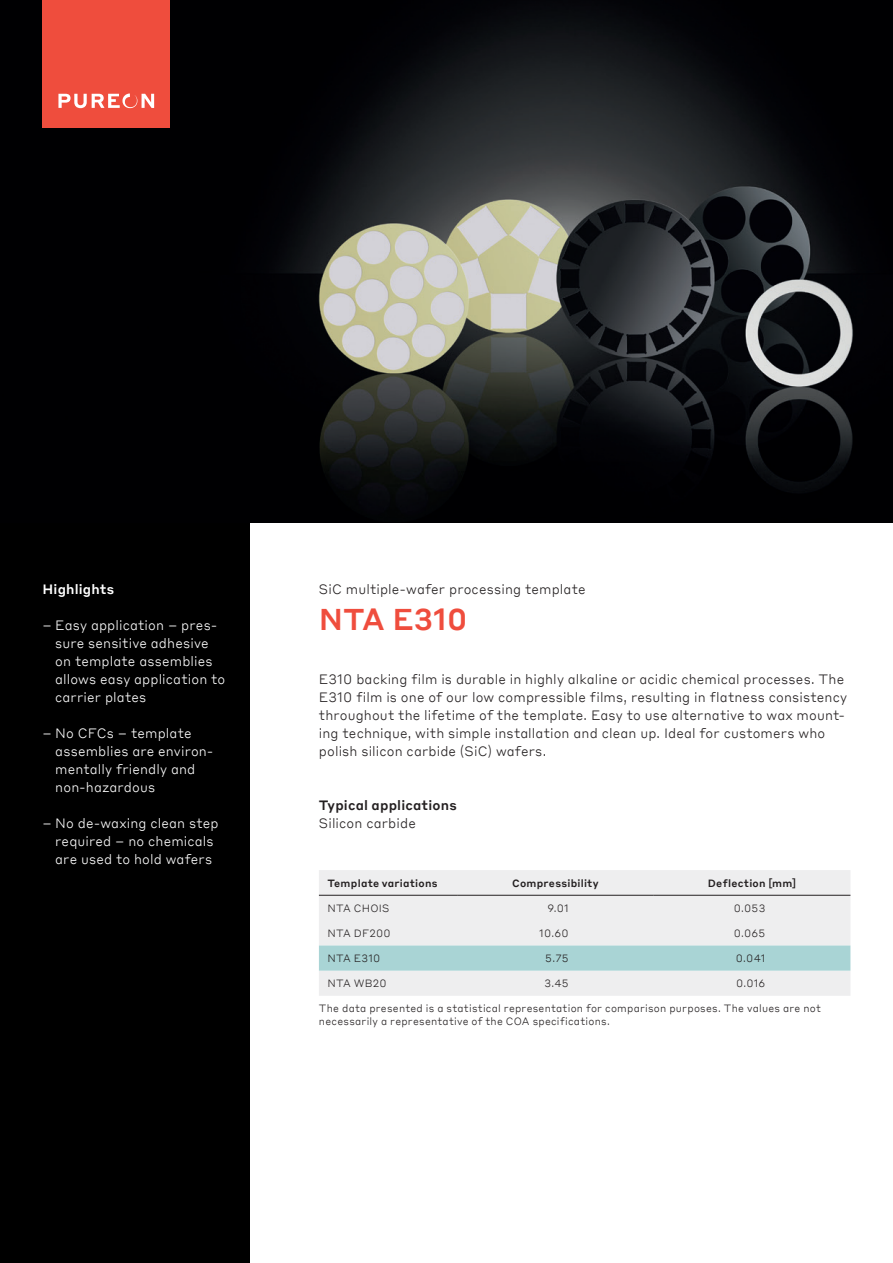
<style>
.page{position:relative;width:893px;height:1263px;background:#fff}
.page>*{position:absolute;margin:0;border:0;box-sizing:border-box;transform-origin:0 0}
._20_24_Titel_rot{font:500 30px "Styrene BTT";letter-spacing:-.01em;color:#ef4d3d}
._9_12_Text{font:300 13.5px/18px "Styrene BTT";letter-spacing:.01em;color:#231f20}
.t1{font:300 13.5px/18px "Styrene BTT";letter-spacing:.01em;color:#fff}
._9_12_Titel{font:500 13.5px "Styrene BTT";letter-spacing:.01em;color:#231f20}
._9_12_Titel-2{font:500 13.5px "Styrene BTT";letter-spacing:.01em;color:#fff}
._7_8_4_Text{font:300 10.5px/12.6px "Styrene BTT";letter-spacing:.02em;color:#231f20}
._7_8_4_Titel{font:500 10.5px "Styrene BTT";letter-spacing:.02em;color:#231f20}
</style>
<div class="page">
<div style="left:0;top:0;width:250px;height:1263px;background:#000"></div>
<img style="left:42px;top:0;width:851px;height:522px">
<div style="left:43px;top:0;width:127px;height:128px;background:#ef4d3d"></div>
<svg style="left:58px;top:94px;width:96px;height:14px"></svg>
<div style="left:319px;top:870px;width:531px;height:126px;background:#eeeeef"></div>
<svg style="left:319px;top:945px;width:531px;height:26px;background:#abd5d6"></svg>
<hr style="left:319px;top:895px;width:138px;height:1px;background:#231f20">
<hr style="left:457px;top:895px;width:197px;height:1px;background:#231f20">
<hr style="left:654px;top:895px;width:196px;height:1px;background:#231f20">
<p class="_9_12_Titel-2" style="left:43px;top:578px;width:73px">Highlights</p>
<p class="t1" style="left:55px;top:615px;width:172px;text-indent:-13px">– Easy application – pres&shy;sure sensitive adhesive on template assemblies allows easy application to carrier plates</p>
<p class="t1" style="left:55px;top:723px;width:160px;text-indent:-13px">– No CFCs – template assemblies are environ&shy;mentally friendly and non-hazardous</p>
<p class="t1" style="left:43px;top:813px;width:178px;text-align:center">– No de-waxing clean step required – no chemicals are used to hold wafers</p>
<p class="_9_12_Text" style="left:319px;top:579px;width:268px">SiC multiple-wafer processing template</p>
<p class="_20_24_Titel_rot" style="left:319px;top:594px;width:150px">NTA E310</p>
<p class="_9_12_Text" style="left:319px;top:669px;width:530px">E310 backing film is durable in highly alkaline or acidic chemical processes. The E310 film is one of our low compressible films, resulting in flatness consistency throughout the lifetime of the template. Easy to use alternative to wax mount&shy;ing technique, with simple installation and clean up. Ideal for customers who polish silicon carbide (SiC) wafers.</p>
<p class="_9_12_Titel" style="left:319px;top:794px;width:139px">Typical applications</p>
<p class="_9_12_Text" style="left:319px;top:813px;width:98px">Silicon carbide</p>
<p class="_7_8_4_Titel" style="left:327px;top:874px;width:112px">Template variations</p>
<p class="_7_8_4_Titel" style="left:512px;top:874px;width:88px">Compressibility</p>
<p class="_7_8_4_Titel" style="left:708px;top:874px;width:90px">Deflection [mm]</p>
<p class="_7_8_4_Text" style="left:327px;top:901px;width:64px">NTA CHOIS</p>
<p class="_7_8_4_Text" style="left:547px;top:901px;width:23px">9.01</p>
<p class="_7_8_4_Text" style="left:734px;top:901px;width:33px">0.053</p>
<p class="_7_8_4_Text" style="left:327px;top:926px;width:65px">NTA DF200</p>
<p class="_7_8_4_Text" style="left:539px;top:926px;width:31px">10.60</p>
<p class="_7_8_4_Text" style="left:734px;top:926px;width:33px">0.065</p>
<p class="_7_8_4_Text" style="left:327px;top:951px;width:54px">NTA E310</p>
<p class="_7_8_4_Text" style="left:545px;top:951px;width:25px">5.75</p>
<p class="_7_8_4_Text" style="left:736px;top:951px;width:31px">0.041</p>
<p class="_7_8_4_Text" style="left:327px;top:976px;width:61px">NTA WB20</p>
<p class="_7_8_4_Text" style="left:544px;top:976px;width:26px">3.45</p>
<p class="_7_8_4_Text" style="left:736px;top:976px;width:31px">0.016</p>
<p class="_7_8_4_Text" style="left:319px;top:1001px;width:504px">The data presented is a statistical representation for comparison purposes. The values are not necessarily a representative of the COA specifications.</p>
</div>
